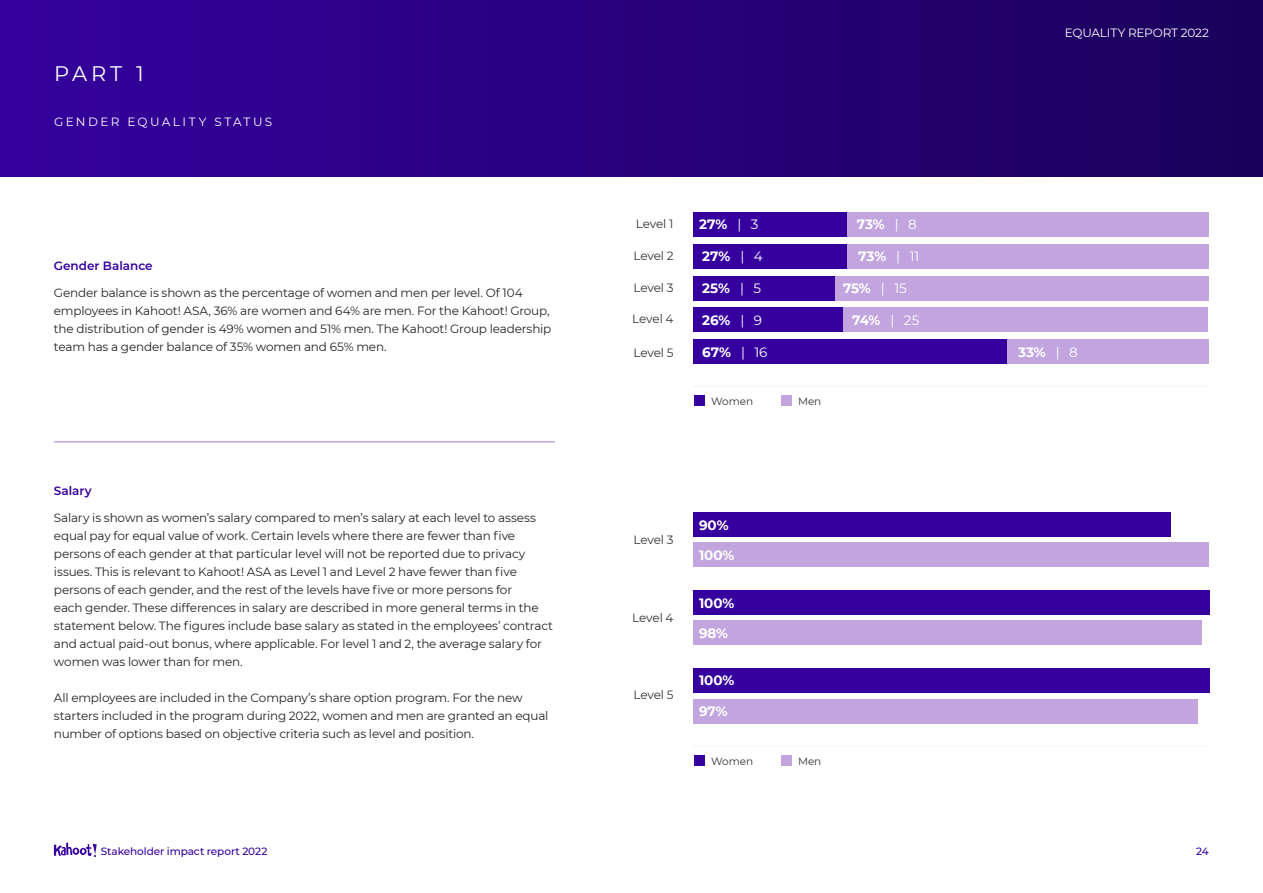
<style>
.page{position:relative;width:1263px;height:893px;background:#fff}
.page>*{position:absolute;margin:0;border:0;box-sizing:border-box;transform-origin:0 0}
.t1{font:21px "Montserrat";color:#fff}
.t2{font:700 13.5px "Montserrat";letter-spacing:-.005em;color:#fff}
.t3{font:12px/18px "Montserrat";letter-spacing:-.015em;color:#242424}
.t4{font:12px "Montserrat";letter-spacing:-.015em;color:#333}
.t5{font:12px "Montserrat";letter-spacing:.2em;color:#fff}
.t6{font:600 12px "Montserrat";color:#36009e}
.t7{font:12px "Montserrat";letter-spacing:-.01em;color:#fff}
.t8{font:500 10.5px "Montserrat";letter-spacing:-.005em;color:#36009e}
.t9{font:10.5px "Montserrat";letter-spacing:-.01em;color:#333}
.s1{font-weight:400}
</style>
<div class="page">
<div style="left:0;top:0;width:1263px;height:176px;background:linear-gradient(to right,#35009e,#1a005a)"></div>
<svg style="left:54px;top:842px;width:43px;height:15px"></svg>
<hr style="left:54px;top:441px;width:501px;height:1px;background:#c2a5df">
<div style="left:693px;top:212px;width:155px;height:25px;background:#36009e"></div>
<div style="left:693px;top:244px;width:155px;height:25px;background:#36009e"></div>
<div style="left:693px;top:276px;width:148px;height:24px;background:#36009e"></div>
<div style="left:693px;top:307px;width:150px;height:25px;background:#36009e"></div>
<div style="left:693px;top:339px;width:315px;height:25px;background:#36009e"></div>
<div style="left:848px;top:212px;width:361px;height:25px;background:#c2a5df"></div>
<div style="left:848px;top:244px;width:361px;height:25px;background:#c2a5df"></div>
<div style="left:835px;top:276px;width:374px;height:24px;background:#c2a5df"></div>
<div style="left:843px;top:307px;width:364px;height:25px;background:#c2a5df"></div>
<div style="left:1008px;top:339px;width:201px;height:25px;background:#c2a5df"></div>
<div style="left:694px;top:395px;width:10px;height:10px;background:#36009e"></div>
<div style="left:781px;top:395px;width:10px;height:10px;background:#c2a5df"></div>
<hr style="left:693px;top:386px;width:516px;height:1px;background:#f2f2f2">
<div style="left:694px;top:755px;width:10px;height:11px;background:#36009e"></div>
<div style="left:781px;top:755px;width:10px;height:11px;background:#c2a5df"></div>
<div style="left:693px;top:512px;width:477px;height:25px;background:#36009e"></div>
<div style="left:693px;top:542px;width:516px;height:25px;background:#c2a5df"></div>
<div style="left:693px;top:590px;width:516px;height:25px;background:#36009e"></div>
<div style="left:693px;top:621px;width:508px;height:24px;background:#c2a5df"></div>
<div style="left:693px;top:668px;width:516px;height:25px;background:#36009e"></div>
<div style="left:693px;top:699px;width:504px;height:24px;background:#c2a5df"></div>
<hr style="left:693px;top:746px;width:516px;height:1px;background:#f2f2f2">
<h1 class="t1" style="left:54px;top:59px;width:91px">PART 1</h1>
<p class="t5" style="left:54px;top:113px;width:220px">GENDER EQUALITY STATUS</p>
<p class="t6" style="left:54px;top:257px;width:100px">Gender Balance</p>
<p class="t3" style="left:54px;top:283px;width:499px">Gender balance is shown as the percentage of women and men per level. Of 104 employees in Kahoot! ASA, 36% are women and 64% are men. For the Kahoot! Group, the distribution of gender is 49% women and 51% men. The Kahoot! Group leadership team has a gender balance of 35% women and 65% men.</p>
<p class="t6" style="left:54px;top:482px;width:39px">Salary</p>
<p class="t3" style="left:54px;top:508px;width:501px">Salary is shown as women’s salary compared to men’s salary at each level to assess equal pay for equal value of work. Certain levels where there are fewer than five persons of each gender at that particular level will not be reported due to privacy issues. This is relevant to Kahoot! ASA as Level 1 and Level 2 have fewer than five persons of each gender, and the rest of the levels have five or more persons for<br>each gender. These differences in salary are described in more general terms in the statement below. The figures include base salary as stated in the employees’ contract and actual paid-out bonus, where applicable. For level 1 and 2, the average salary for women was lower than for men.</p>
<p class="t3" style="left:54px;top:688px;width:496px">All employees are included in the Company’s share option program. For the new starters included in the program during 2022, women and men are granted an equal number of options based on objective criteria such as level and position.</p>
<p class="t4" style="left:636px;top:215px;width:39px">Level 1</p>
<p class="t2" style="left:699px;top:215px;width:61px">27% <span class="s1">| 3</span></p>
<p class="t4" style="left:633px;top:247px;width:42px">Level 2</p>
<p class="t4" style="left:633px;top:279px;width:42px">Level 3</p>
<p class="t4" style="left:632px;top:311px;width:43px">Level 4</p>
<p class="t4" style="left:633px;top:345px;width:42px">Level 5</p>
<p class="t2" style="left:702px;top:247px;width:62px">27% <span class="s1">| 4</span></p>
<p class="t2" style="left:702px;top:279px;width:61px">25% <span class="s1">| 5</span></p>
<p class="t2" style="left:702px;top:310px;width:61px">26% <span class="s1">| 9</span></p>
<p class="t2" style="left:702px;top:343px;width:67px">67% <span class="s1">| 16</span></p>
<p class="t9" style="left:711px;top:394px;width:44px">Women</p>
<p class="t9" style="left:798px;top:394px;width:25px">Men</p>
<p class="t2" style="left:857px;top:215px;width:62px">73% <span class="s1">| 8</span></p>
<p class="t2" style="left:858px;top:247px;width:63px">73% <span class="s1">| 11</span></p>
<p class="t2" style="left:843px;top:279px;width:65px">75% <span class="s1">| 15</span></p>
<p class="t2" style="left:852px;top:310px;width:69px">74% <span class="s1">| 25</span></p>
<p class="t4" style="left:633px;top:531px;width:42px">Level 3</p>
<p class="t4" style="left:632px;top:610px;width:43px">Level 4</p>
<p class="t4" style="left:633px;top:687px;width:42px">Level 5</p>
<p class="t2" style="left:699px;top:515px;width:31px">90%</p>
<p class="t2" style="left:699px;top:545px;width:37px">100%</p>
<p class="t2" style="left:699px;top:594px;width:37px">100%</p>
<p class="t2" style="left:699px;top:623px;width:31px">98%</p>
<p class="t2" style="left:699px;top:671px;width:37px">100%</p>
<p class="t2" style="left:699px;top:702px;width:30px">97%</p>
<p class="t9" style="left:711px;top:754px;width:44px">Women</p>
<p class="t9" style="left:798px;top:754px;width:25px">Men</p>
<p class="t7" style="left:1065px;top:25px;width:146px">EQUALITY REPORT 2022</p>
<p class="t2" style="left:1018px;top:343px;width:61px">33% <span class="s1">| 8</span></p>
<p class="t8" style="left:101px;top:844px;width:168px">Stakeholder impact report 2022</p>
<p class="t8" style="left:1196px;top:844px;width:14px">24</p>
</div>
